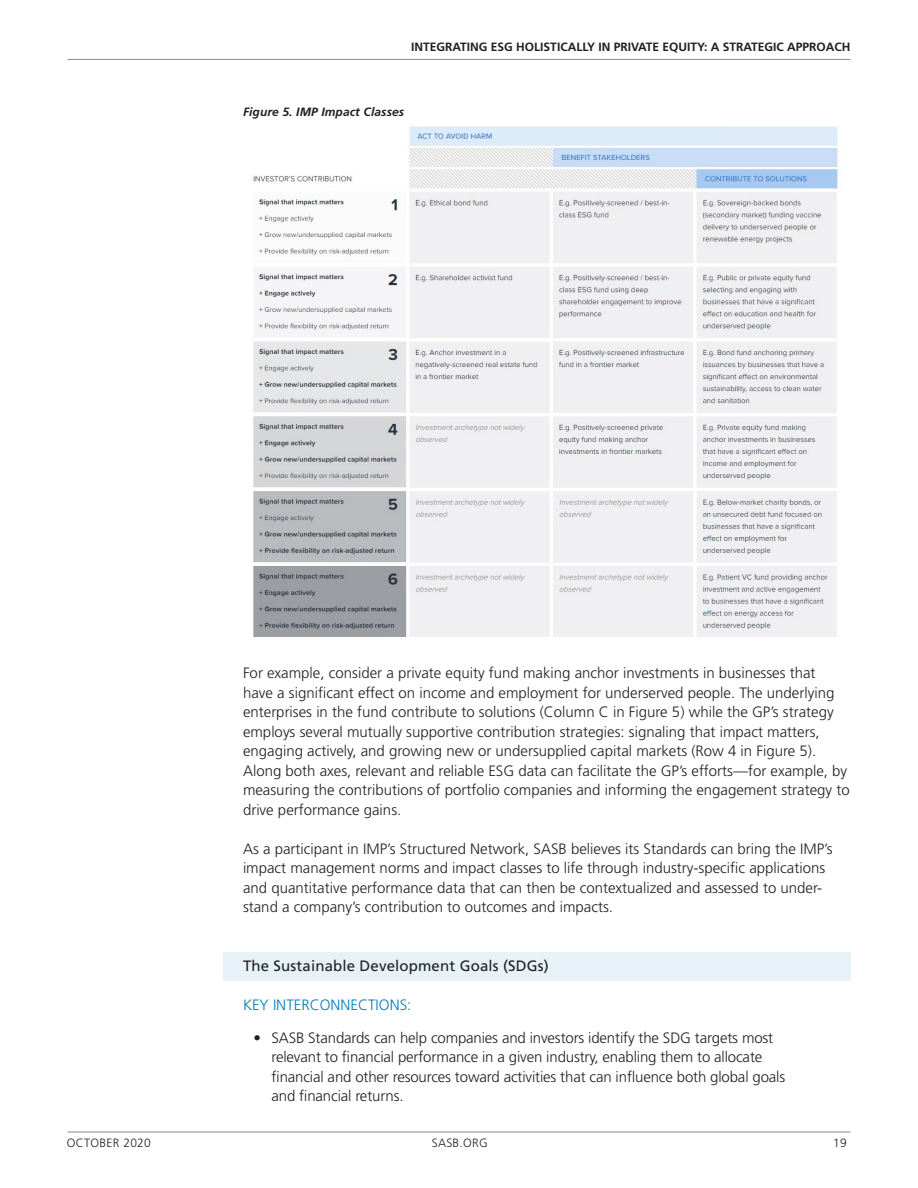
<style>
.page{position:relative;width:918px;height:1188px;background:#fff}
.page>*{position:absolute;margin:0;border:0;box-sizing:border-box;transform-origin:0 0}
.BODY{font:300 15px/19.5px "Frutiger LT Std";color:#231f20}
.Groups{font:15px "Frutiger LT Std";letter-spacing:.01em;color:#231f20}
.TITLE_4a{font:300 15px "Frutiger LT Std";color:#007bb3}
.t1{font:700 12px "Frutiger LT Std";color:#231f20}
.Figure_Title{font:italic 700 12px "Frutiger LT Std";letter-spacing:.01em;color:#231f20}
.t2{font:300 12px "Frutiger LT Std";letter-spacing:.025em;color:#231f20}
</style>
<div class="page">
<hr style="left:68px;top:59px;width:782px;height:1px;background:#888b8d">
<hr style="left:68px;top:1132px;width:782px;height:1px;background:#888b8d">
<div style="left:223px;top:952px;width:627px;height:29px;background:#e6f2f7"></div>
<img style="left:252px;top:126px;width:586px;height:511px">
<p class="t1" style="left:411px;top:40px;width:441px">INTEGRATING ESG HOLISTICALLY IN PRIVATE EQUITY: A STRATEGIC APPROACH</p>
<p class="Figure_Title" style="left:243px;top:105px;width:163px">Figure 5. IMP Impact Classes</p>
<p class="BODY" style="left:243px;top:663px;width:608px">For example, consider a private equity fund making anchor investments in businesses that<br>have a significant effect on income and employment for underserved people. The underlying enterprises in the fund contribute to solutions (Column C in Figure 5) while the GP’s strategy employs several mutually supportive contribution strategies: signaling that impact matters, engaging actively, and growing new or undersupplied capital markets (Row 4 in Figure 5).<br>Along both axes, relevant and reliable ESG data can facilitate the GP’s efforts—for example, by measuring the contributions of portfolio companies and informing the engagement strategy to drive performance gains.</p>
<p class="BODY" style="left:243px;top:839px;width:591px">As a participant in IMP’s Structured Network, SASB believes its Standards can bring the IMP’s impact management norms and impact classes to life through industry-specific applications and quantitative performance data that can then be contextualized and assessed to under&shy;stand a company’s contribution to outcomes and impacts.</p>
<p class="Groups" style="left:243px;top:956px;width:307px">The Sustainable Development Goals (SDGs)</p>
<p class="TITLE_4a" style="left:243px;top:996px;width:170px">KEY INTERCONNECTIONS:</p>
<p class="BODY" style="left:272px;top:1028px;width:515px;text-indent:-18px">• SASB Standards can help companies and investors identify the SDG targets most relevant to financial performance in a given industry, enabling them to allocate financial and other resources toward activities that can influence both global goals and financial returns.</p>
<p class="t2" style="left:67px;top:1136px;width:85px">OCTOBER 2020</p>
<p class="t2" style="left:432px;top:1136px;width:58px">SASB.ORG</p>
<p class="t2" style="left:833px;top:1136px;width:15px">19</p>
</div>
